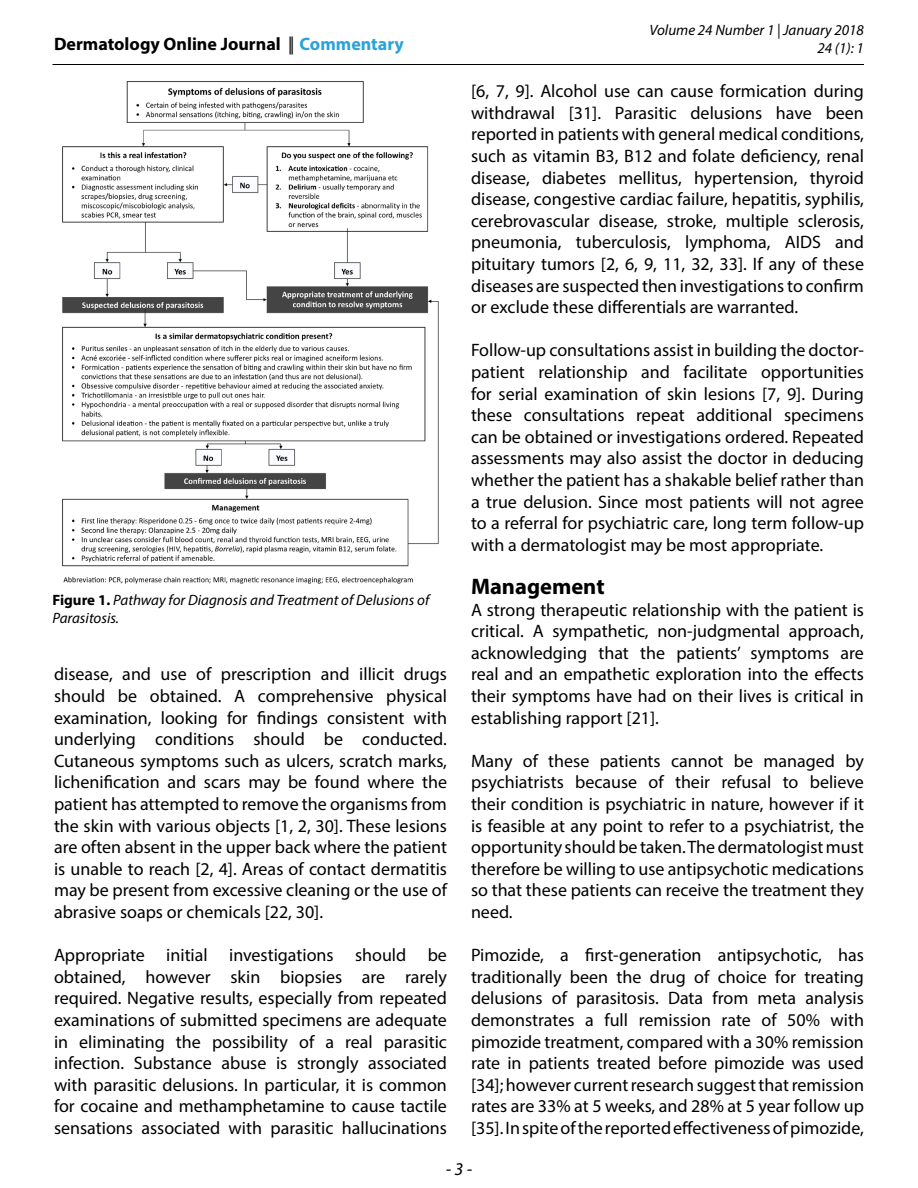
<style>
.page{position:relative;width:918px;height:1188px;background:#fff}
.page>*{position:absolute;margin:0;border:0;box-sizing:border-box;transform-origin:0 0}
.t1{font:700 22.5px "Myriad Pro";color:#000}
.t2{font:18px/21.6px "Myriad Pro";color:#000;text-align:justify}
.t3{font:700 18px "Myriad Pro";color:#000}
.t4{font:italic 18px "Myriad Pro";color:#000}
.t5{font:italic 15px/18px "Myriad Pro";color:#000;text-align:right}
.s1{font-weight:400}
.s2{color:#2aa2db}
.s3{font-weight:700;font-style:normal}
</style>
<div class="page">
<hr style="left:52px;top:64px;width:812px;height:1px;background:#000">
<img style="left:62px;top:81px;width:377px;height:503px">
<p class="t3" style="left:54px;top:32px;width:351px">Dermatology Online Journal <span class="s1">||</span> <span class="s2">Commentary</span></p>
<p class="t5" style="left:52px;top:591px;width:378px;text-align:left"><span class="s3">Figure 1.</span> Pathway for Diagnosis and Treatment of Delusions of<br>Parasitosis.</p>
<p class="t2" style="left:54px;top:663px;width:395px">disease, and use of prescription and illicit drugs should be obtained. A comprehensive physical examination, looking for findings consistent with underlying conditions should be conducted.<br>Cutaneous symptoms such as ulcers, scratch marks, lichenification and scars may be found where the patient has attempted to remove the organisms from the skin with various objects [1, 2, 30]. These lesions are often absent in the upper back where the patient is unable to reach [2, 4]. Areas of contact dermatitis may be present from excessive cleaning or the use of abrasive soaps or chemicals [22, 30].</p>
<p class="t2" style="left:54px;top:944px;width:395px">Appropriate initial investigations should be obtained, however skin biopsies are rarely required. Negative results, especially from repeated examinations of submitted specimens are adequate in eliminating the possibility of a real parasitic infection. Substance abuse is strongly associated with parasitic delusions. In particular, it is common for cocaine and methamphetamine to cause tactile sensations associated with parasitic hallucinations</p>
<p class="t5" style="left:649px;top:20px;width:216px">Volume 24 Number 1 | January 2018<br>24 (1): 1</p>
<p class="t2" style="left:471px;top:80px;width:395px">[6, 7, 9]. Alcohol use can cause formication during withdrawal [31]. Parasitic delusions have been reported in patients with general medical conditions, such as vitamin B3, B12 and folate deficiency, renal disease, diabetes mellitus, hypertension, thyroid disease, congestive cardiac failure, hepatitis, syphilis, cerebrovascular disease, stroke, multiple sclerosis, pneumonia, tuberculosis, lymphoma, AIDS and pituitary tumors [2, 6, 9, 11, 32, 33]. If any of these diseases are suspected then investigations to confirm or exclude these differentials are warranted.</p>
<p class="t2" style="left:471px;top:339px;width:395px">Follow-up consultations assist in building the doctor&shy;patient relationship and facilitate opportunities for serial examination of skin lesions [7, 9]. During these consultations repeat additional specimens can be obtained or investigations ordered. Repeated assessments may also assist the doctor in deducing whether the patient has a shakable belief rather than a true delusion. Since most patients will not agree to a referral for psychiatric care, long term follow-up with a dermatologist may be most appropriate.</p>
<p class="t1" style="left:471px;top:572px;width:135px">Management</p>
<p class="t2" style="left:471px;top:598px;width:395px">A strong therapeutic relationship with the patient is critical. A sympathetic, non-judgmental approach, acknowledging that the patients’ symptoms are real and an empathetic exploration into the effects their symptoms have had on their lives is critical in establishing rapport [21].</p>
<p class="t2" style="left:471px;top:750px;width:395px">Many of these patients cannot be managed by psychiatrists because of their refusal to believe their condition is psychiatric in nature, however if it is feasible at any point to refer to a psychiatrist, the opportunity should be taken. The dermatologist must therefore be willing to use antipsychotic medications so that these patients can receive the treatment they need.</p>
<p class="t2" style="left:471px;top:944px;width:395px">Pimozide, a first-generation antipsychotic, has traditionally been the drug of choice for treating delusions of parasitosis. Data from meta analysis demonstrates a full remission rate of 50% with pimozide treatment, compared with a 30% remission rate in patients treated before pimozide was used [34]; however current research suggest that remission rates are 33% at 5 weeks, and 28% at 5 year follow up [35]. In spite of the reported effectiveness of pimozide,</p>
<p class="t4" style="left:446px;top:1157px;width:28px">- 3 -</p>
</div>
